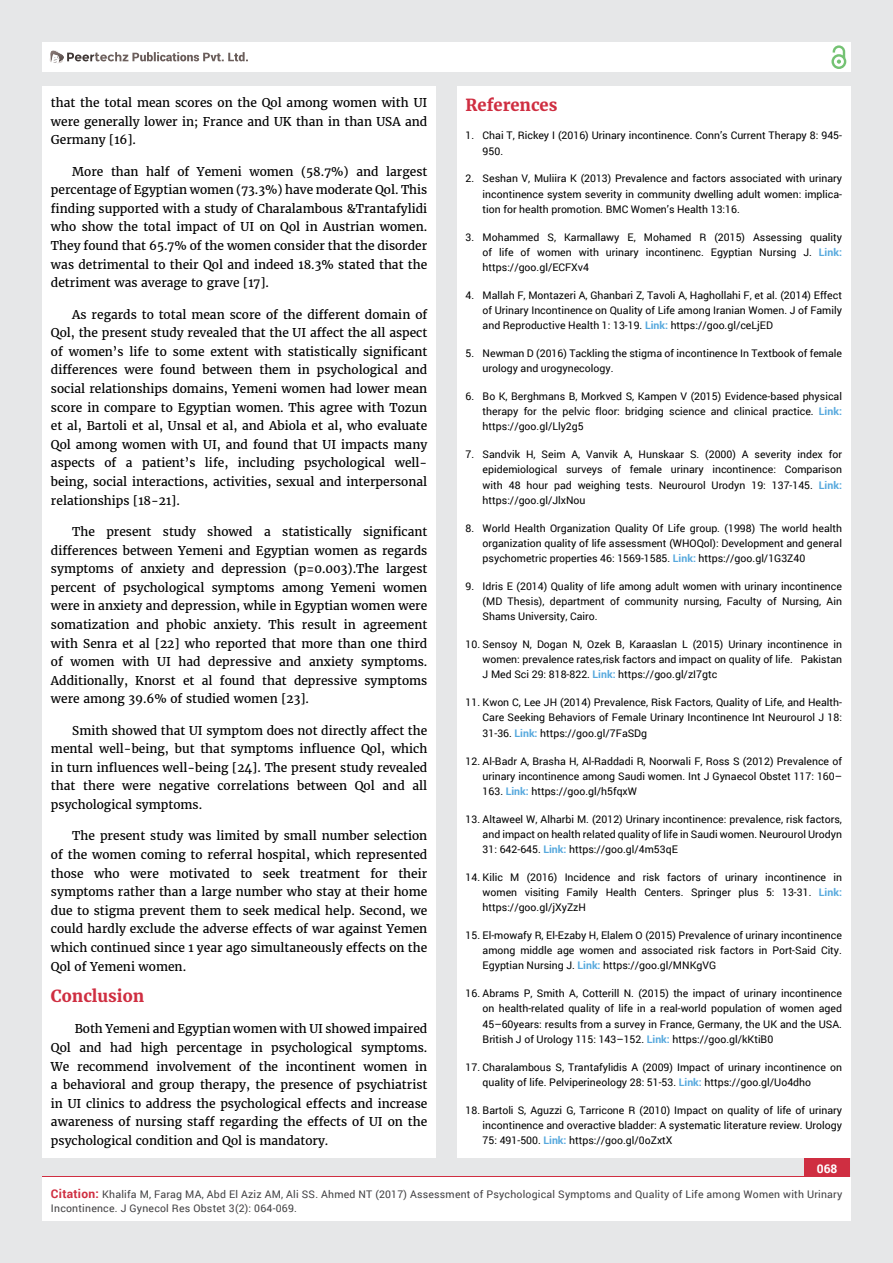
<style>
.page{position:relative;width:893px;height:1263px;background:#e6e7e8}
.page>*{position:absolute;margin:0;border:0;box-sizing:border-box;transform-origin:0 0}
.t1{font:700 16.5px "Merriweather";color:#cf2e41}
.t2{font:12px/18.6px "Merriweather";color:#000;text-align:justify}
.t3{font:700 12px "Roboto";color:#fff}
.t4{font:10.5px/15.1px "Roboto";color:#000;text-align:justify}
.t5{font:10.5px/13.5px "Roboto";letter-spacing:.02em;color:#414042}
.s1{font-weight:700;color:#56a8dd}
.s2{font-weight:700;font-size:12px;color:#cf2e41}
</style>
<div class="page">
<div style="left:42px;top:43px;width:808px;height:29px;background:#fff"></div>
<div style="left:831px;top:54px;width:15px;height:15px;border:2px solid #74c273;border-radius:50%"></div>
<svg style="left:831px;top:45px;width:15px;height:19px"></svg>
<div style="left:804px;top:1157px;width:46px;height:43px;background:#cf2e41"></div>
<svg style="left:49px;top:50px;width:199px;height:14px"></svg>
<div style="left:42px;top:1177px;width:809px;height:43px;background:#fff"></div>
<div style="left:42px;top:87px;width:394px;height:1071px;background:#fff"></div>
<div style="left:457px;top:87px;width:393px;height:1071px;background:#fff"></div>
<p class="t2" style="left:51px;top:94px;width:378px">that the total mean scores on the Qol among women with UI were generally lower in; France and UK than in than USA and Germany [16].</p>
<p class="t2" style="left:51px;top:162px;width:378px;text-indent:21px">More than half of Yemeni women (58.7%) and largest percentage of Egyptian women (73.3%) have moderate Qol. This finding supported with a study of Charalambous &amp;Trantafylidi who show the total impact of UI on Qol in Austrian women.<br>They found that 65.7% of the women consider that the disorder was detrimental to their Qol and indeed 18.3% stated that the detriment was average to grave [17].</p>
<p class="t2" style="left:51px;top:305px;width:378px;text-indent:21px">As regards to total mean score of the different domain of Qol, the present study revealed that the UI affect the all aspect of women’s life to some extent with statistically significant differences were found between them in psychological and social relationships domains, Yemeni women had lower mean score in compare to Egyptian women. This agree with Tozun et al, Bartoli et al, Unsal et al, and Abiola et al, who evaluate Qol among women with UI, and found that UI impacts many aspects of a patient’s life, including psychological well&shy;being, social interactions, activities, sexual and interpersonal relationships [18-21].</p>
<p class="t2" style="left:51px;top:522px;width:378px;text-indent:21px">The present study showed a statistically significant differences between Yemeni and Egyptian women as regards symptoms of anxiety and depression (p=0.003).The largest percent of psychological symptoms among Yemeni women were in anxiety and depression, while in Egyptian women were somatization and phobic anxiety. This result in agreement with Senra et al [22] who reported that more than one third of women with UI had depressive and anxiety symptoms.<br>Additionally, Knorst et al found that depressive symptoms were among 39.6% of studied women [23].</p>
<p class="t2" style="left:51px;top:721px;width:378px;text-indent:21px">Smith showed that UI symptom does not directly affect the mental well-being, but that symptoms influence Qol, which in turn influences well-being [24]. The present study revealed that there were negative correlations between Qol and all psychological symptoms.</p>
<p class="t2" style="left:51px;top:827px;width:378px;text-indent:21px">The present study was limited by small number selection of the women coming to referral hospital, which represented those who were motivated to seek treatment for their symptoms rather than a large number who stay at their home due to stigma prevent them to seek medical help. Second, we could hardly exclude the adverse effects of war against Yemen which continued since 1 year ago simultaneously effects on the Qol of Yemeni women.</p>
<h1 class="t1" style="left:51px;top:986px;width:95px">Conclusion</h1>
<p class="t2" style="left:51px;top:1020px;width:378px;text-indent:24px">Both Yemeni and Egyptian women with UI showed impaired Qol and had high percentage in psychological symptoms.<br>We recommend involvement of the incontinent women in a behavioral and group therapy, the presence of psychiatrist in UI clinics to address the psychological effects and increase awareness of nursing staff regarding the effects of UI on the psychological condition and Qol is mandatory.</p>
<h1 class="t1" style="left:466px;top:95px;width:93px">References</h1>
<p class="t4" style="left:483px;top:128px;width:361px;text-indent:-17px">1. Chai T, Rickey I (2016) Urinary incontinence. Conn’s Current Therapy 8: 945-<br>950.</p>
<p class="t4" style="left:483px;top:171px;width:361px;text-indent:-17px">2. Seshan V, Muliira K (2013) Prevalence and factors associated with urinary incontinence system severity in community dwelling adult women: implica&shy;tion for health promotion. BMC Women’s Health 13:16.</p>
<p class="t4" style="left:483px;top:229px;width:361px;text-indent:-17px">3. Mohammed S, Karmallawy E, Mohamed R (2015) Assessing quality of life of women with urinary incontinenc. Egyptian Nursing J. <span class="s1">Link: </span>https://goo.gl/ECFXv4</p>
<p class="t4" style="left:483px;top:287px;width:361px;text-indent:-17px">4. Mallah F, Montazeri A, Ghanbari Z, Tavoli A, Haghollahi F, et al. (2014) Effect of Urinary Incontinence on Quality of Life among Iranian Women. J of Family and Reproductive Health 1: 13-19. <span class="s1">Link:</span> https://goo.gl/ceLjED</p>
<p class="t4" style="left:483px;top:345px;width:361px;text-indent:-17px">5. Newman D (2016) Tackling the stigma of incontinence In Textbook of female urology and urogynecology.</p>
<p class="t4" style="left:483px;top:388px;width:361px;text-indent:-17px">6. Bo K, Berghmans B, Morkved S, Kampen V (2015) Evidence-based physical therapy for the pelvic floor: bridging science and clinical practice. <span class="s1">Link: </span>https://goo.gl/Lly2g5</p>
<p class="t4" style="left:483px;top:447px;width:361px;text-indent:-17px">7. Sandvik H, Seim A, Vanvik A, Hunskaar S. (2000) A severity index for epidemiological surveys of female urinary incontinence: Comparison with 48 hour pad weighing tests. Neurourol Urodyn 19: 137-145. <span class="s1">Link: </span>https://goo.gl/JlxNou</p>
<p class="t4" style="left:483px;top:520px;width:361px;text-indent:-17px">8. World Health Organization Quality Of Life group. (1998) The world health organization quality of life assessment (WHOQol): Development and general psychometric properties 46: 1569-1585. <span class="s1">Link:</span> https://goo.gl/1G3Z40</p>
<p class="t4" style="left:483px;top:578px;width:361px;text-indent:-17px">9. Idris E (2014) Quality of life among adult women with urinary incontinence (MD Thesis), department of community nursing, Faculty of Nursing, Ain Shams University, Cairo.</p>
<p class="t4" style="left:483px;top:636px;width:361px;text-indent:-17px">10. Sensoy N, Dogan N, Ozek B, Karaaslan L (2015) Urinary incontinence in women: prevalence rates,risk factors and impact on quality of life. Pakistan J Med Sci 29: 818-822. <span class="s1">Link:</span> https://goo.gl/zI7gtc</p>
<p class="t4" style="left:483px;top:695px;width:361px;text-indent:-17px">11. Kwon C, Lee JH (2014) Prevalence, Risk Factors, Quality of Life, and Health-Care Seeking Behaviors of Female Urinary Incontinence Int Neurourol J 18:<br>31-36. <span class="s1">Link:</span> https://goo.gl/7FaSDg</p>
<p class="t4" style="left:483px;top:753px;width:361px;text-indent:-17px">12. Al-Badr A, Brasha H, Al-Raddadi R, Noorwali F, Ross S (2012) Prevalence of urinary incontinence among Saudi women. Int J Gynaecol Obstet 117: 160– 163. <span class="s1">Link:</span> https://goo.gl/h5fqxW</p>
<p class="t4" style="left:483px;top:811px;width:361px;text-indent:-17px">13. Altaweel W, Alharbi M. (2012) Urinary incontinence: prevalence, risk factors, and impact on health related quality of life in Saudi women. Neurourol Urodyn 31: 642-645. <span class="s1">Link:</span> https://goo.gl/4m53qE</p>
<p class="t4" style="left:483px;top:869px;width:361px;text-indent:-17px">14. Kilic M (2016) Incidence and risk factors of urinary incontinence in women visiting Family Health Centers. Springer plus 5: 13-31. <span class="s1">Link: </span>https://goo.gl/jXyZzH</p>
<p class="t4" style="left:483px;top:927px;width:361px;text-indent:-17px">15. El-mowafy R, El-Ezaby H, Elalem O (2015) Prevalence of urinary incontinence among middle age women and associated risk factors in Port-Said City.<br>Egyptian Nursing J. <span class="s1">Link:</span> https://goo.gl/MNKgVG</p>
<p class="t4" style="left:483px;top:986px;width:361px;text-indent:-17px">16. Abrams P, Smith A, Cotterill N. (2015) the impact of urinary incontinence on health-related quality of life in a real-world population of women aged 45–60years: results from a survey in France, Germany, the UK and the USA.<br>British J of Urology 115: 143–152. <span class="s1">Link:</span> https://goo.gl/kKtiB0</p>
<p class="t4" style="left:483px;top:1059px;width:361px;text-indent:-17px">17. Charalambous S, Trantafylidis A (2009) Impact of urinary incontinence on quality of life. Pelviperineology 28: 51-53. <span class="s1">Link:</span> https://goo.gl/Uo4dho</p>
<p class="t4" style="left:483px;top:1102px;width:361px;text-indent:-17px">18. Bartoli S, Aguzzi G, Tarricone R (2010) Impact on quality of life of urinary incontinence and overactive bladder: A systematic literature review. Urology 75: 491-500. <span class="s1">Link:</span> https://goo.gl/0oZxtX</p>
<p class="t3" style="left:817px;top:1161px;width:22px">068</p>
<p class="t5" style="left:51px;top:1188px;width:793px"><span class="s2">Citation:</span> Khalifa M, Farag MA, Abd El Aziz AM, Ali SS. Ahmed NT (2017) Assessment of Psychological Symptoms and Quality of Life among Women with Urinary<br>Incontinence. J Gynecol Res Obstet 3(2): 064-069.</p>
</div>
